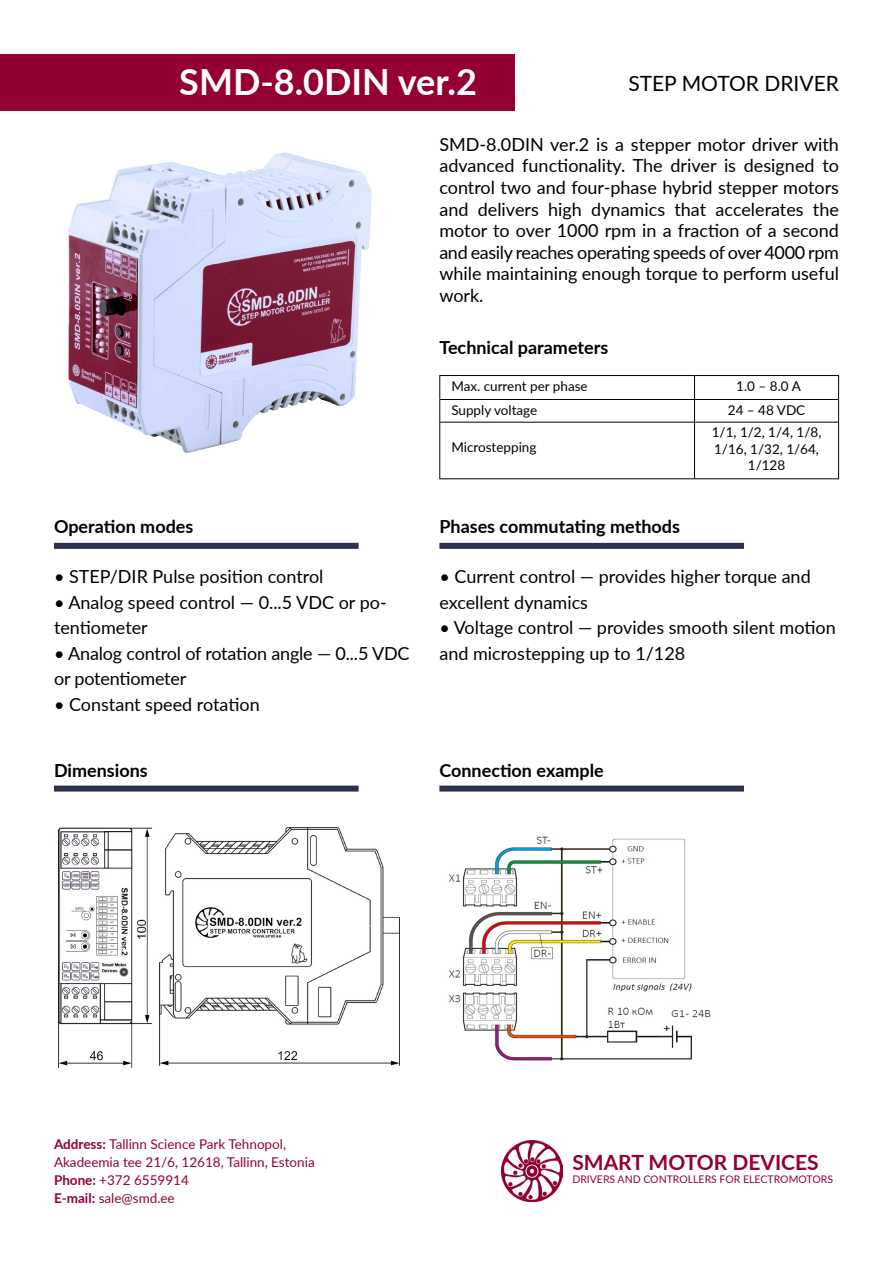
<style>
.page{position:relative;width:893px;height:1263px;background:#fff}
.page>*{position:absolute;margin:0;border:0;box-sizing:border-box;transform-origin:0 0}
.t1{font:700 36px "Lato";color:#fff}
.t2{font:700 21px "Lato";color:#930031}
.t3{font:21px "Lato";color:#000}
.t4{font:18px/21.6px "Lato";color:#000}
.t5{font:700 18px "Lato";color:#000}
.t6{font:13.5px/18px "Lato";color:#930031}
.t7{font:13.5px/16.2px "Lato";color:#000;text-align:center}
.t8{font:10.5px "Lato";color:#930031}
.s1{font-weight:700}
</style>
<div class="page">
<div style="left:0;top:54px;width:514px;height:57px;background:#930031"></div>
<img style="left:502px;top:1140px;width:61px;height:61px">
<img style="left:68px;top:152px;width:304px;height:301px">
<hr style="left:439px;top:375px;width:255px;height:1px;background:#000">
<hr style="left:694px;top:375px;width:145px;height:1px;background:#000">
<hr style="left:440px;top:399px;width:254px;height:1px;background:#000">
<hr style="left:694px;top:399px;width:144px;height:1px;background:#000">
<hr style="left:440px;top:422px;width:254px;height:1px;background:#000">
<hr style="left:694px;top:422px;width:144px;height:1px;background:#000">
<hr style="left:439px;top:478px;width:255px;height:1px;background:#000">
<hr style="left:694px;top:478px;width:145px;height:1px;background:#000">
<svg style="left:439px;top:376px;width:1px;height:46px"></svg>
<svg style="left:694px;top:376px;width:1px;height:46px"></svg>
<svg style="left:838px;top:376px;width:1px;height:46px"></svg>
<hr style="left:439px;top:422px;width:1px;height:57px;background:#000">
<hr style="left:694px;top:422px;width:1px;height:57px;background:#000">
<hr style="left:838px;top:422px;width:1px;height:57px;background:#000">
<div style="left:54px;top:785px;width:305px;height:6px;background:#2d2f50"></div>
<img style="left:58px;top:827px;width:342px;height:240px">
<div style="left:439px;top:785px;width:305px;height:6px;background:#2d2f50"></div>
<img style="left:448px;top:836px;width:263px;height:225px">
<div style="left:54px;top:543px;width:305px;height:6px;background:#2d2f50"></div>
<div style="left:439px;top:543px;width:305px;height:6px;background:#2d2f50"></div>
<h1 class="t1" style="left:179px;top:56px;width:299px">SMD‑8.0DIN ver.2</h1>
<p class="t3" style="left:628px;top:68px;width:212px">STEP MOTOR DRIVER</p>
<p class="t4" style="left:439px;top:133px;width:401px;text-align:justify">SMD‑8.0DIN ver.2 is a stepper motor driver with advanced functionality. The driver is designed to control two and four-phase hybrid stepper motors and delivers high dynamics that accelerates the motor to over 1000 rpm in a fraction of a second and easily reaches operating speeds of over 4000 rpm while maintaining enough torque to perform useful work.</p>
<p class="t5" style="left:439px;top:334px;width:170px">Technical parameters</p>
<p class="t5" style="left:54px;top:514px;width:141px">Operation modes</p>
<p class="t4" style="left:54px;top:565px;width:271px">• STEP/DIR Pulse position control</p>
<p class="t4" style="left:54px;top:589px;width:334px;line-height:25.5px">• Analog speed control — 0...5 VDC or po‑ tentiometer</p>
<p class="t4" style="left:54px;top:640px;width:357px;line-height:25.5px">• Analog control of rotation angle — 0...5 VDC or potentiometer</p>
<p class="t4" style="left:54px;top:693px;width:207px">• Constant speed rotation</p>
<p class="t7" style="left:451px;top:377px;width:138px">Max. current per phase</p>
<p class="t7" style="left:736px;top:377px;width:66px">1.0 – 8.0 A</p>
<p class="t7" style="left:451px;top:401px;width:88px">Supply voltage</p>
<p class="t7" style="left:728px;top:401px;width:79px">24 – 48 VDC</p>
<p class="t7" style="left:451px;top:439px;width:87px">Microstepping</p>
<p class="t7" style="left:712px;top:424px;width:111px">1/1, 1/2, 1/4, 1/8,<br>1/16, 1/32, 1/64,<br>1/128</p>
<p class="t5" style="left:439px;top:514px;width:242px">Phases commutating methods</p>
<p class="t4" style="left:439px;top:563px;width:373px;line-height:25.5px">• Current control — provides higher torque and excellent dynamics</p>
<p class="t4" style="left:439px;top:614px;width:398px;line-height:25.5px">• Voltage control — provides smooth silent motion and microstepping up to 1/128</p>
<p class="t5" style="left:54px;top:757px;width:95px">Dimensions</p>
<p class="t5" style="left:439px;top:757px;width:166px">Connection example</p>
<p class="t6" style="left:54px;top:1134px;width:262px"><span class="s1">Address:</span> Tallinn Science Park Tehnopol,<br>Akadeemia tee 21/6, 12618, Tallinn, Estonia<br><span class="s1">Phone:</span> +372 6559914<br><span class="s1">E-mail:</span> sale@smd.ee</p>
<p class="t2" style="left:572px;top:1147px;width:248px">SMART MOTOR DEVICES</p>
<p class="t8" style="left:572px;top:1171px;width:262px">DRIVERS AND CONTROLLERS FOR ELECTROMOTORS</p>
</div>
